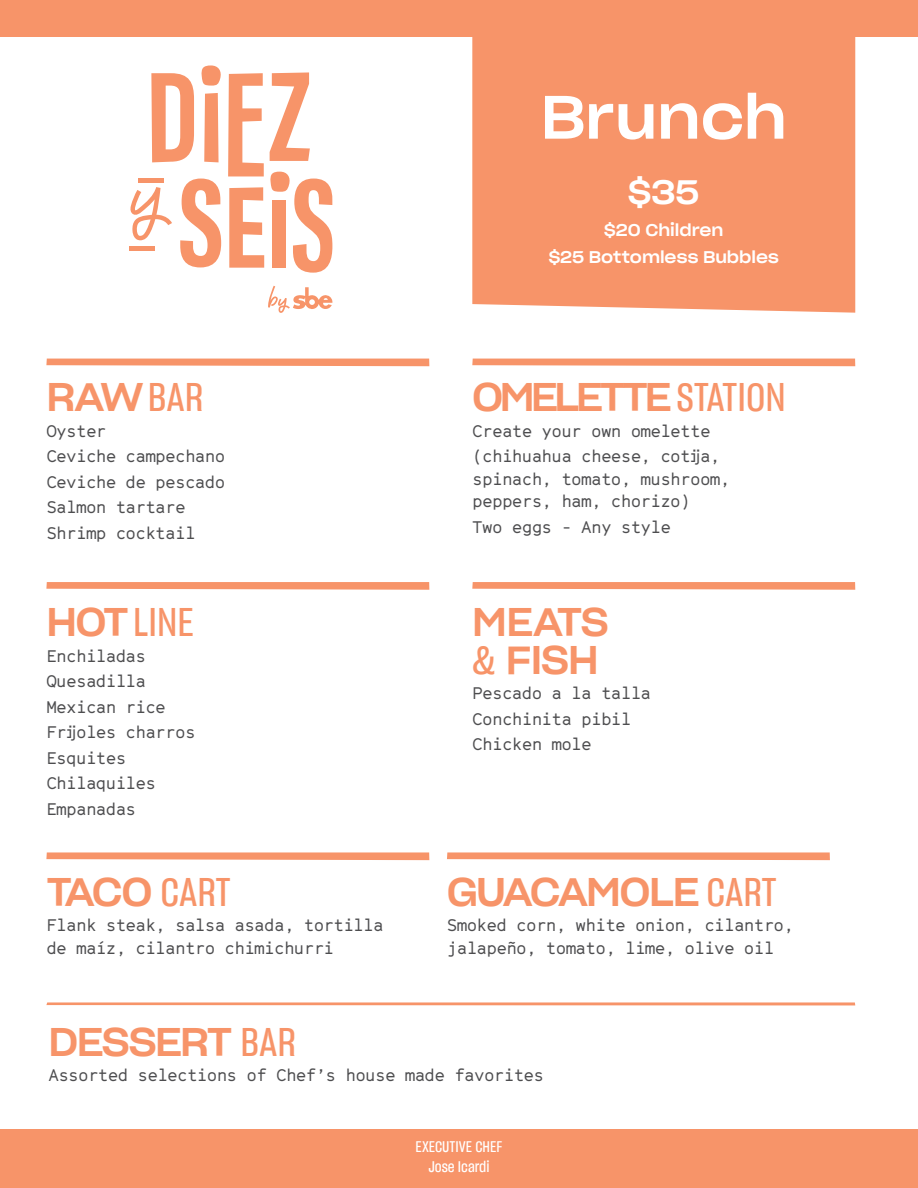
<style>
.page{position:relative;width:918px;height:1188px;background:#fff}
.page>*{position:absolute;margin:0;border:0;box-sizing:border-box;transform-origin:0 0}
.t1{font:60px "Sharp Grotesk DB Medium 22";color:#fff}
.t2{font:39px "Sharp Grotesk DB Medium 22";letter-spacing:-.045em;color:#f79469}
.t3{font:39px "Sharp Grotesk DB Medium 22";letter-spacing:-.09em;color:#f79469}
.t4{font:39px/37.5px "Sharp Grotesk DB Medium 22";letter-spacing:-.02em;color:#f79469}
.t5{font:39px "Sharp Grotesk DB Medium 15";color:#f79469}
.t6{font:33px "Sharp Grotesk DB Medium 22";color:#fff}
.t7{font:16.5px/25.5px "GT Cinetype Mono";letter-spacing:-.04em;color:#4d4d4f}
.t8{font:16.5px/27px "Sharp Grotesk DB Medium 22";color:#fff;text-align:center}
.t9{font:15px/19.5px "Sharp Grotesk DB Medium 15";color:#fff;text-align:center}
.s1{font-family:"Sharp Grotesk DB Medium 15"}
.s2{font-family:"Sharp Grotesk DB Medium 22"}
</style>
<div class="page">
<div style="left:0;top:0;width:918px;height:37px;background:#f79469"></div>
<div style="left:0;top:1130px;width:918px;height:58px;background:#f79469"></div>
<div style="left:472px;top:37px;width:383px;height:276px;background:#f79469"></div>
<svg style="left:472px;top:582px;width:383px;height:8px;background:#f79f78"></svg>
<svg style="left:447px;top:852px;width:383px;height:8px;background:#f79f78"></svg>
<svg style="left:46px;top:852px;width:383px;height:8px;background:#f79f78"></svg>
<svg style="left:46px;top:1002px;width:809px;height:3px;background:#f8a480"></svg>
<svg style="left:46px;top:582px;width:383px;height:8px;background:#f79f78"></svg>
<svg style="left:46px;top:359px;width:383px;height:7px;background:#f7986f"></svg>
<svg style="left:472px;top:359px;width:383px;height:7px;background:#f7986f"></svg>
<svg style="left:151px;top:73px;width:43px;height:89px"></svg>
<svg style="left:204px;top:93px;width:15px;height:69px"></svg>
<svg style="left:228px;top:73px;width:36px;height:103px"></svg>
<svg style="left:270px;top:72px;width:40px;height:89px"></svg>
<svg style="left:180px;top:179px;width:41px;height:88px"></svg>
<svg style="left:229px;top:187px;width:35px;height:81px"></svg>
<svg style="left:270px;top:172px;width:62px;height:101px"></svg>
<svg style="left:201px;top:65px;width:20px;height:21px"></svg>
<div style="left:130px;top:246px;width:25px;height:5px;background:#f79469"></div>
<svg style="left:130px;top:187px;width:42px;height:53px"></svg>
<hr style="left:139px;top:179px;width:25px;height:4px;background:#f79469">
<svg style="left:268px;top:286px;width:64px;height:27px"></svg>
<h2 class="t2" style="left:46px;top:363px;width:159px">RAW <span class="s1">BAR</span></h2>
<p class="t7" style="left:46px;top:418px;width:180px">Oyster<br>Ceviche campechano<br>Ceviche de pescado<br>Salmon tartare<br>Shrimp cocktail</p>
<h2 class="t5" style="left:46px;top:595px;width:149px"><span class="s2">HOT</span> LINE</h2>
<p class="t7" style="left:46px;top:643px;width:151px">Enchiladas<br>Quesadilla<br>Mexican rice<br>Frijoles charros<br>Esquites<br>Chilaquiles<br>Empanadas</p>
<h2 class="t2" style="left:46px;top:858px;width:186px">TACO <span class="s1">CART</span></h2>
<p class="t7" style="left:46px;top:914px;width:339px;line-height:22.5px">Flank steak, salsa asada, tortilla de maíz, cilantro chimichurri</p>
<h1 class="t1" style="left:541px;top:65px;width:248px">Brunch</h1>
<h3 class="t6" style="left:628px;top:164px;width:73px">$35</h3>
<p class="t8" style="left:549px;top:215px;width:232px">$20 Children<br>$25 Bottomless Bubbles</p>
<h2 class="t3" style="left:472px;top:363px;width:315px">OMELETTE <span class="s1">STATION</span></h2>
<p class="t7" style="left:472px;top:418px;width:250px">Create your own omelette (chihuahua cheese, cotija,</p>
<p class="t7" style="left:472px;top:467px;width:260px;line-height:22.5px">spinach, tomato, mushroom, peppers, ham, chorizo)</p>
<p class="t7" style="left:472px;top:514px;width:200px">Two eggs - Any style</p>
<h2 class="t4" style="left:472px;top:600px;width:138px">MEATS <span class="s1">&amp;</span> FISH</h2>
<p class="t7" style="left:472px;top:680px;width:180px">Pescado a la talla<br>Conchinita pibil<br>Chicken mole</p>
<h2 class="t2" style="left:447px;top:858px;width:332px">GUACAMOLE <span class="s1">CART</span></h2>
<p class="t7" style="left:447px;top:914px;width:349px;line-height:22.5px">Smoked corn, white onion, cilantro, jalapeño, tomato, lime, olive oil</p>
<h2 class="t2" style="left:48px;top:1008px;width:249px">DESSERT <span class="s1">BAR</span></h2>
<p class="t7" style="left:48px;top:1062px;width:497px">Assorted selections of Chef’s house made favorites</p>
<p class="t9" style="left:416px;top:1136px;width:88px">EXECUTIVE CHEF<br>Jose Icardi</p>
</div>
